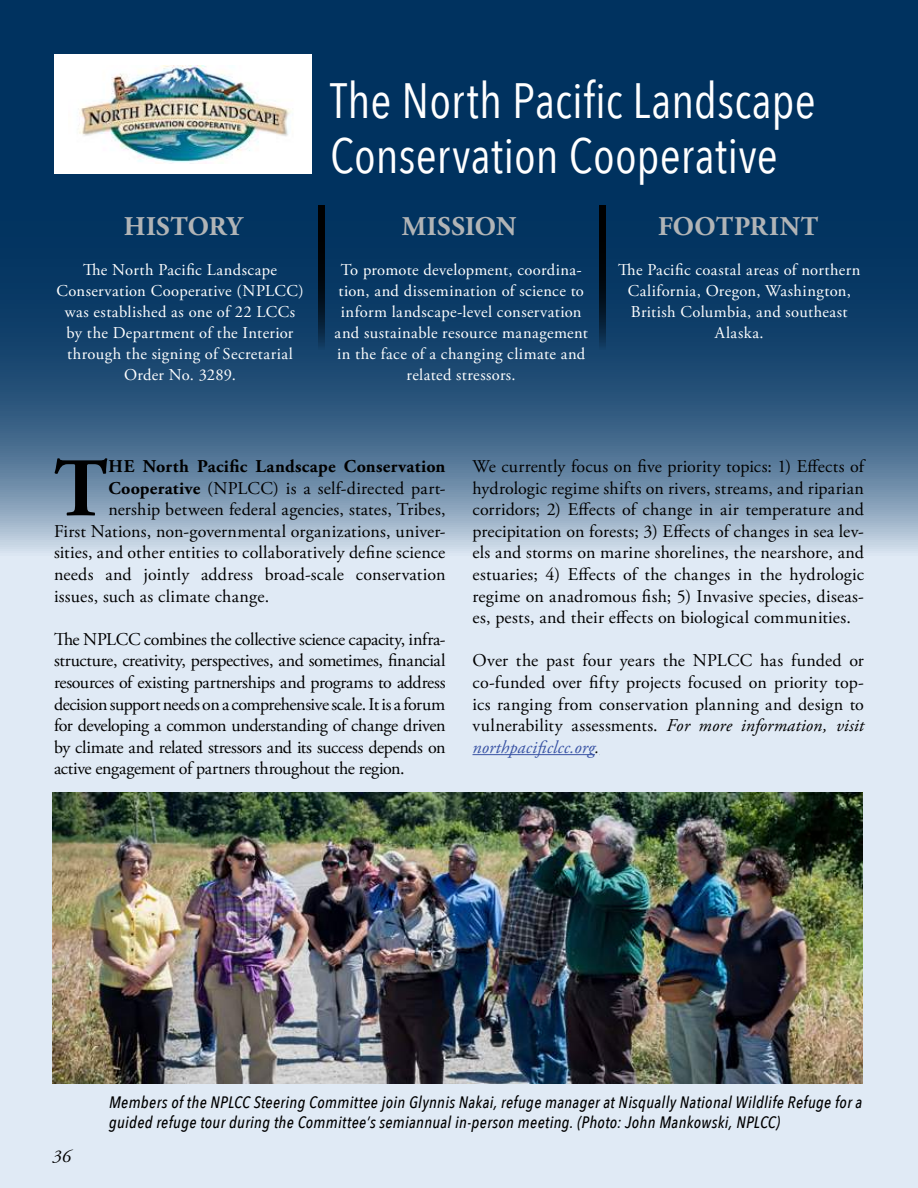
<style>
.page{position:relative;width:918px;height:1188px;background:#e0eaf5}
.page>*{position:absolute;margin:0;border:0;box-sizing:border-box;transform-origin:0 0}
.t1{font:700 83.1px "Adobe Garamond Pro";color:#000}
.t2{font:49.5px/55.5px "Avenir Next Condensed";letter-spacing:.005em;color:#fff}
.t3{font:700 27px "Adobe Garamond Pro";letter-spacing:.01em;color:#b1b4b6}
.t4{font:18px/21.6px "Adobe Garamond Pro";letter-spacing:.005em;color:#000;text-align:justify}
.t5{font:700 18px "Adobe Garamond Pro";letter-spacing:.015em;color:#000}
.t6{font:italic 18px "Adobe Garamond Pro";color:#000}
.t7{font:16.5px/21px "Adobe Garamond Pro";letter-spacing:.025em;color:#fff;text-align:center}
.t8{font:italic 500 16.5px/19.8px "Avenir Next Condensed";letter-spacing:.02em;color:#000}
.s1{font-weight:700}
.s2{font-style:italic}
.s3{font-style:italic;color:#3953a4}
</style>
<div class="page">
<svg style="left:0;top:0;width:918px;height:551px;background:#255077"></svg>
<svg style="left:318px;top:206px;width:6px;height:198px"></svg>
<svg style="left:599px;top:206px;width:7px;height:198px"></svg>
<hr style="left:472px;top:754px;width:123px;height:1px;background:#3953a4">
<div style="left:54px;top:54px;width:258px;height:120px;background:#fff"></div>
<img style="left:79px;top:66px;width:212px;height:97px">
<img style="left:52px;top:793px;width:810px;height:291px">
<h2 class="t2" style="left:330px;top:70px;width:487px">The North Pacific Landscape<br>Conservation Cooperative</h2>
<h3 class="t3" style="left:124px;top:211px;width:120px">HISTORY</h3>
<h3 class="t3" style="left:402px;top:211px;width:116px">MISSION</h3>
<h3 class="t3" style="left:658px;top:211px;width:162px">FOOTPRINT</h3>
<p class="t7" style="left:56px;top:260px;width:249px">The North Pacific Landscape<br>Conservation Cooperative (NPLCC) was established as one of 22 LCCs by the Department of the Interior through the signing of Secretarial<br>Order No. 3289.</p>
<p class="t7" style="left:335px;top:260px;width:255px">To promote development, coordina&shy;tion, and dissemination of science to inform landscape-level conservation and sustainable resource management in the face of a changing climate and related stressors.</p>
<p class="t7" style="left:618px;top:260px;width:244px">The Pacific coastal areas of northern<br>California, Oregon, Washington,<br>British Columbia, and southeast<br>Alaska.</p>
<h1 class="t1" style="left:54px;top:441px;width:55px">T</h1>
<p class="t5" style="left:109px;top:456px;width:338px">HE North Pacific Landscape Conservation</p>
<p class="t4" style="left:108px;top:478px;width:339px"><span class="s1">Cooperative</span> (NPLCC) is a self-directed part-</p>
<p class="t4" style="left:108px;top:499px;width:339px">nership between federal agencies, states, Tribes,</p>
<p class="t4" style="left:54px;top:521px;width:393px">First Nations, non-governmental organizations, univer-</p>
<p class="t4" style="left:54px;top:543px;width:393px">sities, and other entities to collaboratively define science</p>
<p class="t4" style="left:54px;top:564px;width:393px">needs and jointly address broad-scale conservation</p>
<p class="t4" style="left:54px;top:586px;width:217px">issues, such as climate change.</p>
<p class="t4" style="left:54px;top:629px;width:393px">The NPLCC combines the collective science capacity, infra&shy;structure, creativity, perspectives, and sometimes, financial resources of existing partnerships and programs to address decision support needs on a comprehensive scale. It is a forum for developing a common understanding of change driven by climate and related stressors and its success depends on active engagement of partners throughout the region.</p>
<p class="t4" style="left:472px;top:456px;width:393px">We currently focus on five priority topics: 1) Effects of hydrologic regime shifts on rivers, streams, and riparian corridors; 2) Effects of change in air temperature and precipitation on forests; 3) Effects of changes in sea lev&shy;els and storms on marine shorelines, the nearshore, and estuaries; 4) Effects of the changes in the hydrologic regime on anadromous fish; 5) Invasive species, diseas&shy;es, pests, and their effects on biological communities.</p>
<p class="t4" style="left:472px;top:651px;width:393px">Over the past four years the NPLCC has funded or co-funded over fifty projects focused on priority top&shy;ics ranging from conservation planning and design to vulnerability assessments. <span class="s2">For more information, visit </span><span class="s3">northpacificlcc.org</span><span class="s2">.</span></p>
<p class="t6" style="left:52px;top:1146px;width:20px">36</p>
<p class="t8" style="left:109px;top:1092px;width:755px">Members of the NPLCC Steering Committee join Glynnis Nakai, refuge manager at Nisqually National Wildlife Refuge for a guided refuge tour during the Committee’s semiannual in-person meeting. (Photo: John Mankowski, NPLCC)</p>
</div>
